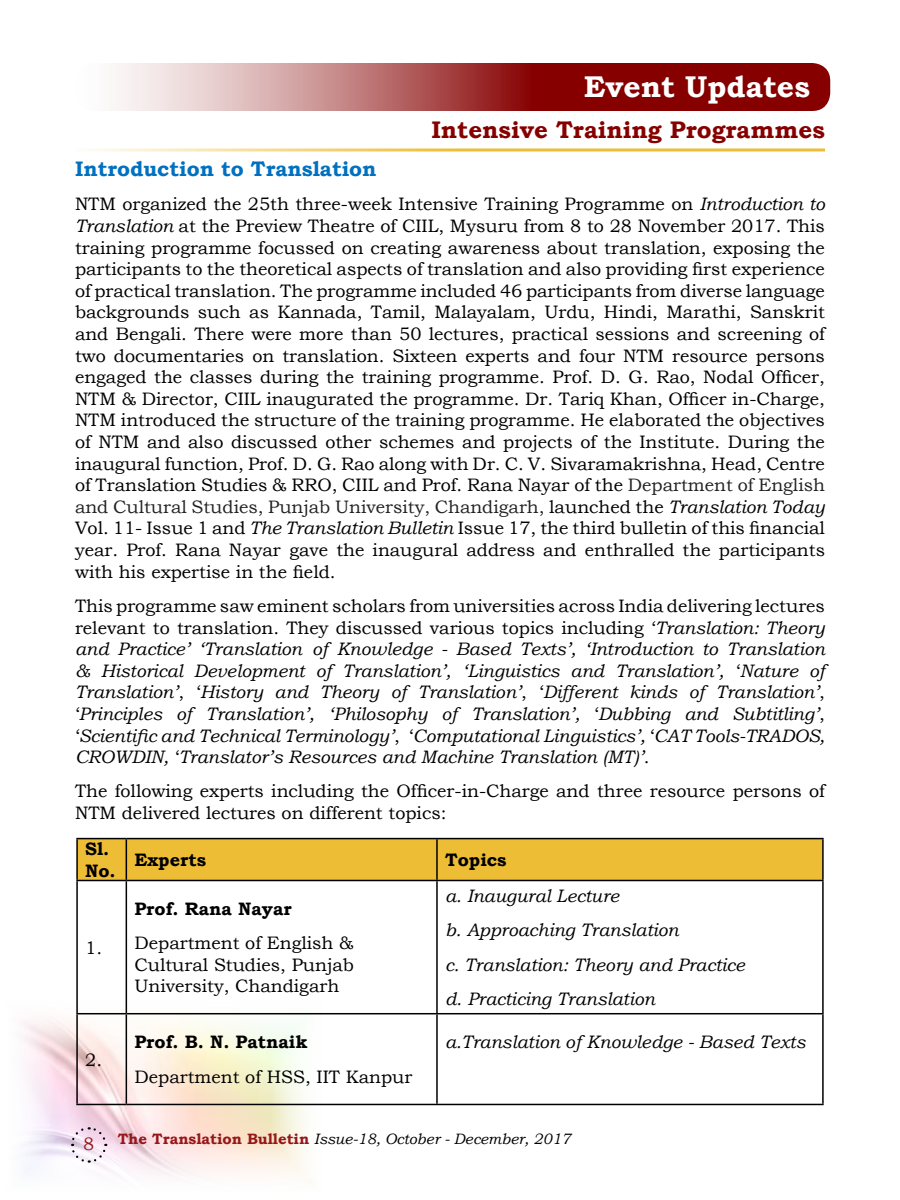
<style>
.page{position:relative;width:900px;height:1200px;background:#fff}
.page>*{position:absolute;margin:0;border:0;box-sizing:border-box;transform-origin:0 0}
.t1{font:700 30px "Bookman Old Style";color:#fff}
.t2{font:700 24px "Bookman Old Style";color:#860000}
.t3{font:700 21px "Bookman Old Style";color:#0070c0}
.t4{font:18px/21.6px "Bookman Old Style";color:#000;text-align:justify}
.t5{font:italic 18px/21.6px "Bookman Old Style";color:#000;text-align:justify}
.t6{font:700 18px/21.6px "Bookman Old Style";color:#000}
.t7{font:18px "Bookman Old Style";color:#96171a}
.t8{font:italic 15px "Bookman Old Style";color:#000}
.s1{font-style:italic}
.s2{color:#222}
.s3{font-style:normal}
.s4{font-weight:700;font-style:normal;color:#96171a}
</style>
<div class="page">
<img style="left:23px;top:994px;width:305px;height:183px">
<svg style="left:70px;top:1126px;width:38px;height:38px"></svg>
<svg style="left:75px;top:63px;width:755px;height:48px;background:#b05a5a"></svg>
<div style="left:78px;top:839px;width:744px;height:41px;background:#edbd36"></div>
<hr style="left:76px;top:838px;width:50px;height:1px;background:#000">
<hr style="left:76px;top:839px;width:2px;height:41px;background:#000">
<hr style="left:126px;top:838px;width:311px;height:1px;background:#000">
<hr style="left:126px;top:839px;width:1px;height:41px;background:#000">
<hr style="left:437px;top:838px;width:387px;height:1px;background:#000">
<hr style="left:436px;top:839px;width:2px;height:41px;background:#000">
<hr style="left:822px;top:839px;width:2px;height:41px;background:#000">
<hr style="left:76px;top:880px;width:50px;height:1px;background:#000">
<hr style="left:76px;top:881px;width:2px;height:132px;background:#000">
<hr style="left:126px;top:880px;width:311px;height:1px;background:#000">
<hr style="left:126px;top:881px;width:1px;height:132px;background:#000">
<hr style="left:437px;top:880px;width:387px;height:1px;background:#000">
<hr style="left:436px;top:881px;width:2px;height:132px;background:#000">
<hr style="left:822px;top:881px;width:2px;height:132px;background:#000">
<hr style="left:76px;top:1013px;width:50px;height:1px;background:#000">
<hr style="left:76px;top:1014px;width:2px;height:90px;background:#000">
<hr style="left:126px;top:1013px;width:311px;height:1px;background:#000">
<hr style="left:126px;top:1014px;width:1px;height:90px;background:#000">
<hr style="left:437px;top:1013px;width:387px;height:1px;background:#000">
<hr style="left:436px;top:1014px;width:2px;height:90px;background:#000">
<hr style="left:822px;top:1014px;width:2px;height:90px;background:#000">
<hr style="left:76px;top:1104px;width:50px;height:1px;background:#000">
<hr style="left:126px;top:1104px;width:311px;height:1px;background:#000">
<hr style="left:437px;top:1104px;width:387px;height:1px;background:#000">
<svg style="left:90px;top:148px;width:735px;height:4px;background:#f4d88b"></svg>
<h1 class="t1" style="left:584px;top:65px;width:228px">Event Updates</h1>
<h2 class="t2" style="left:431px;top:112px;width:395px">Intensive Training Programmes</h2>
<p class="t3" style="left:75px;top:154px;width:303px">Introduction to Translation</p>
<p class="t4" style="left:75px;top:194px;width:752px">NTM organized the 25th three-week Intensive Training Programme on <span class="s1">Introduction to Translation</span> at the Preview Theatre of CIIL, Mysuru from 8 to 28 November 2017. This training programme focussed on creating awareness about translation, exposing the participants to the theoretical aspects of translation and also providing first experience of practical translation. The programme included 46 participants from diverse language backgrounds such as Kannada, Tamil, Malayalam, Urdu, Hindi, Marathi, Sanskrit and Bengali. There were more than 50 lectures, practical sessions and screening of two documentaries on translation. Sixteen experts and four NTM resource persons engaged the classes during the training programme. Prof. D. G. Rao, Nodal Officer, NTM &amp; Director, CIIL inaugurated the programme. Dr. Tariq Khan, Officer in-Charge, NTM introduced the structure of the training programme. He elaborated the objectives of NTM and also discussed other schemes and projects of the Institute. During the inaugural function, Prof. D. G. Rao along with Dr. C. V. Sivaramakrishna, Head, Centre of Translation Studies &amp; RRO, CIIL and Prof. Rana Nayar of the <span class="s2">Department of English and Cultural Studies, Punjab University, Chandigarh,</span> launched the <span class="s1">Translation Today </span>Vol. 11- Issue 1 and <span class="s1">The Translation Bulletin</span> Issue 17, the third bulletin of this financial year. Prof. Rana Nayar gave the inaugural address and enthralled the participants with his expertise in the field.</p>
<p class="t5" style="left:75px;top:595px;width:752px"><span class="s3">This programme saw eminent scholars from universities across India delivering lectures relevant to translation. They discussed various topics including ‘</span>Translation: Theory and Practice’ ‘Translation of Knowledge - Based Texts’, ‘Introduction to Translation &amp; Historical Development of Translation’, ‘Linguistics and Translation’, <span class="s3">‘</span>Nature of Translation’<span class="s3">, ‘</span>History and Theory of Translation’<span class="s3">, ‘</span>Different kinds of Translation’<span class="s3">, ‘</span>Principles of Translation’, ‘Philosophy of Translation’, <span class="s3">‘</span>Dubbing and Subtitling’<span class="s3">, ‘</span>Scientific and Technical Terminology’<span class="s3">, ‘</span>Computational Linguistics’, <span class="s3">‘</span>CAT Tools-TRADOS, CROWDIN, <span class="s3">‘</span>Translator’s Resources and Machine Translation (MT)’<span class="s3">.</span></p>
<p class="t4" style="left:75px;top:781px;width:752px">The following experts including the Officer-in-Charge and three resource persons of<br>NTM delivered lectures on different topics:</p>
<p class="t6" style="left:85px;top:838px;width:32px">Sl.<br>No.</p>
<p class="t6" style="left:134px;top:849px;width:73px">Experts</p>
<p class="t6" style="left:445px;top:849px;width:63px">Topics</p>
<p class="t4" style="left:85px;top:937px;width:18px">1.</p>
<p class="t4" style="left:85px;top:1049px;width:18px">2.</p>
<p class="t6" style="left:134px;top:898px;width:159px">Prof. Rana Nayar</p>
<p class="t4" style="left:134px;top:932px;width:221px">Department of English &amp; Cultural Studies, Punjab University, Chandigarh</p>
<p class="t6" style="left:134px;top:1031px;width:174px">Prof. B. N. Patnaik</p>
<p class="t4" style="left:134px;top:1066px;width:279px">Department of HSS, IIT Kanpur</p>
<p class="t5" style="left:445px;top:878px;width:301px;line-height:34.3px;text-align:left">a. Inaugural Lecture<br>b. Approaching Translation<br>c. Translation: Theory and Practice d. Practicing Translation</p>
<p class="t5" style="left:445px;top:1031px;width:362px">a.Translation of Knowledge - Based Texts</p>
<p class="t7" style="left:83px;top:1132px;width:13px">8</p>
<p class="t8" style="left:118px;top:1129px;width:454px"><span class="s4">The Translation Bulletin</span> Issue-18, October - December, 2017</p>
</div>
